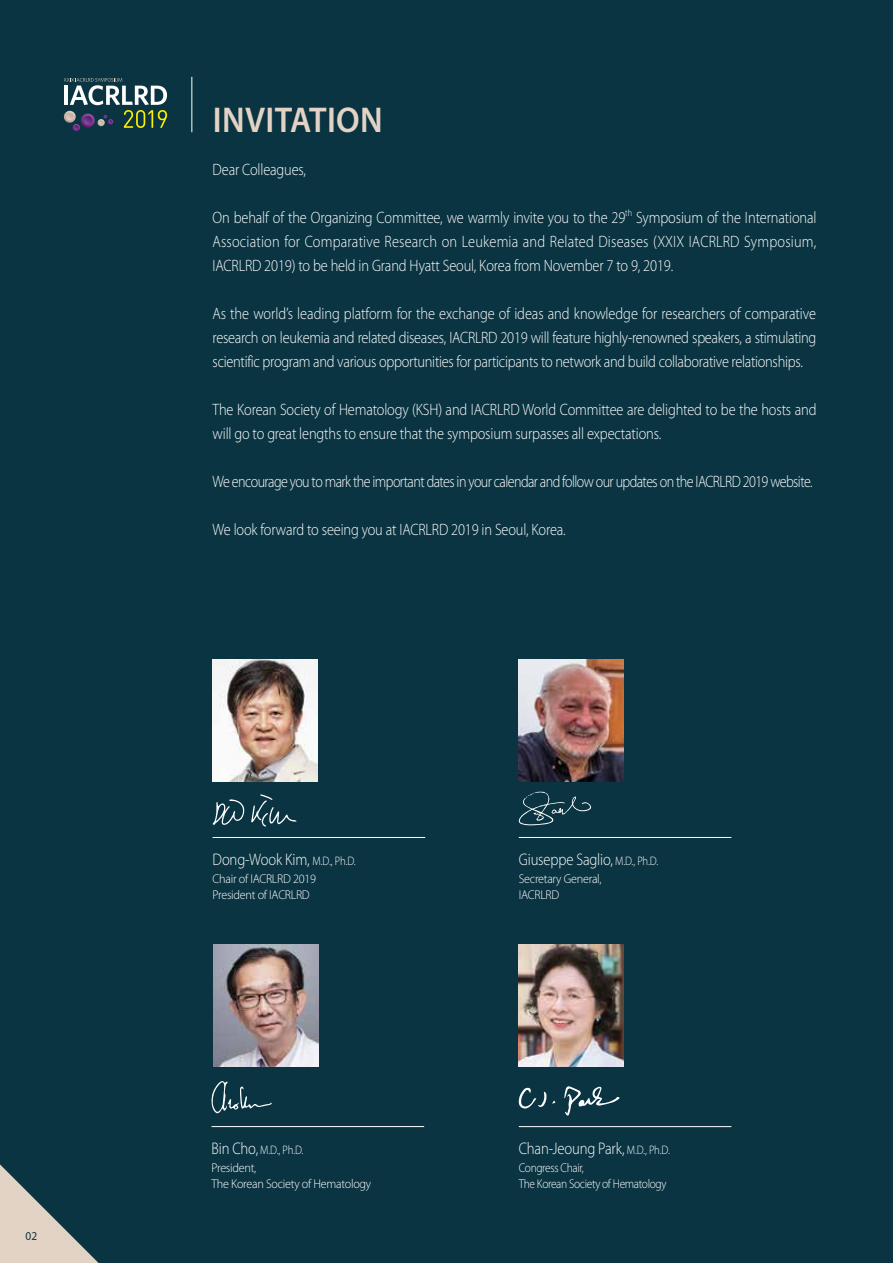
<style>
.page{position:relative;width:893px;height:1263px;background:#0a3442}
.page>*{position:absolute;margin:0;border:0;box-sizing:border-box;transform-origin:0 0}
.t1{font:600 36px "Myriad Pro";letter-spacing:.01em;color:#e3d3c5;scale:.93 1}
.t2{font:300 16.8px "Myriad Pro";letter-spacing:-.01em;color:#fff;scale:.87 1}
.t3{font:300 16.5px/24px "Myriad Pro";letter-spacing:-.01em;color:#fff;text-align:justify;scale:.87 1}
.t4{font:300 16.5px "Myriad Pro";letter-spacing:-.04em;color:#fff;scale:.85 1}
.t5{font:300 12.75px/16.5px "Myriad Pro";letter-spacing:-.02em;color:#fff;scale:.95 1}
.t6{font:300 12.75px/16.5px "Myriad Pro";letter-spacing:-.02em;color:#fff;scale:.9 1}
.t7{font:300 12.3px "Myriad Pro";color:#fff;scale:.87 1}
.t8{font:12px "Myriad Pro";color:#0a3442;scale:.95 1}
.t9{font:300 9.6px "Myriad Pro";color:#fff;scale:.87 1}
.s1{font-size:12.3px}
.s2{font-size:16.8px}
</style>
<div class="page">
<hr style="left:192px;top:77px;width:1px;height:55px;background:#fff">
<svg style="left:63px;top:78px;width:104px;height:54px"></svg>
<svg style="left:0;top:1164px;width:99px;height:99px"></svg>
<img style="left:213px;top:659px;width:105px;height:122px">
<hr style="left:213px;top:837px;width:212px;height:1px;background:#fff">
<svg style="left:212px;top:799px;width:33px;height:26px"></svg>
<svg style="left:251px;top:794px;width:45px;height:33px"></svg>
<img style="left:519px;top:659px;width:105px;height:122px">
<hr style="left:519px;top:837px;width:212px;height:1px;background:#fff">
<svg style="left:518px;top:791px;width:73px;height:34px"></svg>
<img style="left:214px;top:944px;width:105px;height:122px">
<hr style="left:212px;top:1126px;width:212px;height:1px;background:#fff">
<svg style="left:211px;top:1081px;width:61px;height:33px"></svg>
<img style="left:519px;top:944px;width:105px;height:122px">
<hr style="left:519px;top:1126px;width:212px;height:1px;background:#fff">
<svg style="left:564px;top:1086px;width:56px;height:30px"></svg>
<svg style="left:519px;top:1087px;width:36px;height:22px"></svg>
<p class="t8" style="left:26px;top:1228px;width:14px">02</p>
<h1 class="t1" style="left:213px;top:97px;width:184px">INVITATION</h1>
<p class="t3" style="left:213px;top:158px;width:109px">Dear Colleagues,</p>
<p class="t3" style="left:213px;top:206px;width:476px">On behalf of the Organizing Committee, we warmly invite you to the 29</p>
<p class="t9" style="left:625px;top:207px;width:10px">th</p>
<p class="t3" style="left:213px;top:206px;width:696px;text-indent:423px">Symposium of the International Association for Comparative Research on Leukemia and Related Diseases (XXIX IACRLRD Symposium, IACRLRD 2019) to be held in Grand Hyatt Seoul, Korea from November 7 to 9, 2019.</p>
<p class="t3" style="left:213px;top:302px;width:696px">As the world’s leading platform for the exchange of ideas and knowledge for researchers of comparative research on leukemia and related diseases, IACRLRD 2019 will feature highly-renowned speakers, a stimulating scientific program and various opportunities for participants to network and build collaborative relationships.</p>
<p class="t3" style="left:213px;top:398px;width:696px">The Korean Society of Hematology (KSH) and IACRLRD World Committee are delighted to be the hosts and will go to great lengths to ensure that the symposium surpasses all expectations.</p>
<p class="t4" style="left:213px;top:473px;width:707px">We encourage you to mark the important dates in your calendar and follow our updates on the IACRLRD 2019 website.</p>
<p class="t3" style="left:213px;top:518px;width:407px">We look forward to seeing you at IACRLRD 2019 in Seoul, Korea.</p>
<p class="t2" style="left:213px;top:850px;width:166px">Dong-Wook Kim, <span class="s1">M.D., Ph.D.</span></p>
<p class="t5" style="left:213px;top:870px;width:110px">Chair of IACRLRD 2019<br>President of IACRLRD</p>
<p class="t7" style="left:212px;top:1143px;width:107px"><span class="s2">Bin Cho,</span> M.D., Ph.D.</p>
<p class="t5" style="left:212px;top:1159px;width:170px">President,<br>The Korean Society of Hematology</p>
<p class="t2" style="left:519px;top:850px;width:162px">Giuseppe Saglio, <span class="s1">M.D., Ph.D.</span></p>
<p class="t5" style="left:519px;top:870px;width:89px">Secretary General,<br>IACRLRD</p>
<p class="t2" style="left:519px;top:1139px;width:175px">Chan-Jeoung Park, <span class="s1">M.D., Ph.D.</span></p>
<p class="t6" style="left:519px;top:1159px;width:166px">Congress Chair,<br>The Korean Society of Hematology</p>
</div>
